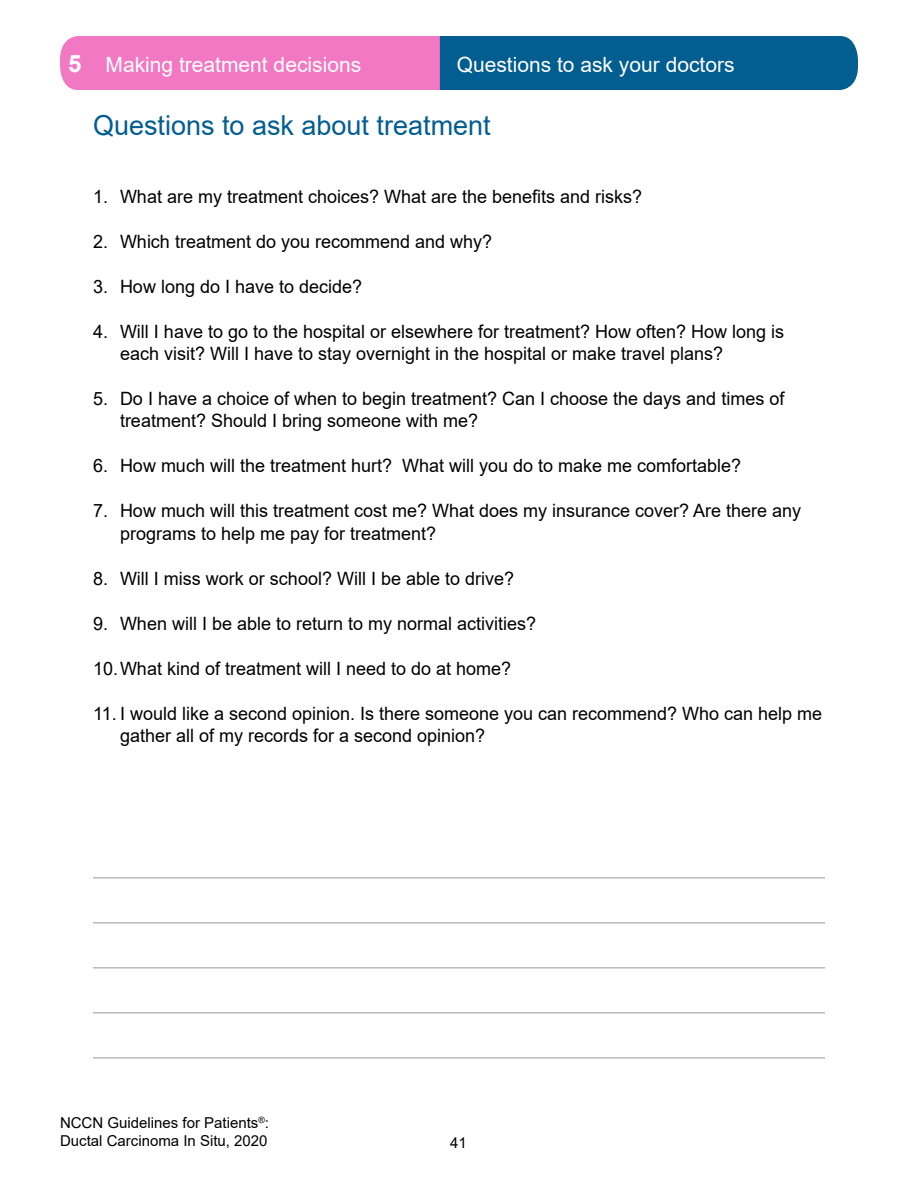
<style>
.page{position:relative;width:918px;height:1188px;background:#fff}
.page>*{position:absolute;margin:0;border:0;box-sizing:border-box;transform-origin:0 0}
.t1{font:27.6px "Arial";color:#025d91}
.t2{font:21px "Arial";color:#fff}
.t3{font:18.3px/22.5px "Arial";color:#000}
.t4{font:15px/18px "Arial";color:#000}
.s1{font-weight:700;font-size:24px}
</style>
<div class="page">
<svg style="left:60px;top:36px;width:798px;height:54px;background:#756aa9"></svg>
<hr style="left:93px;top:878px;width:732px;height:1px;background:#96989a">
<hr style="left:93px;top:922px;width:732px;height:1px;background:#96989a">
<hr style="left:93px;top:968px;width:732px;height:1px;background:#96989a">
<hr style="left:93px;top:1012px;width:732px;height:1px;background:#96989a">
<hr style="left:93px;top:1058px;width:732px;height:1px;background:#96989a">
<p class="t2" style="left:68px;top:50px;width:294px"><span class="s1">5</span> Making treatment decisions</p>
<p class="t2" style="left:457px;top:50px;width:279px">Questions to ask your doctors</p>
<h1 class="t1" style="left:93px;top:106px;width:399px">Questions to ask about treatment</h1>
<p class="t3" style="left:93px;top:185px;width:551px">1. What are my treatment choices? What are the benefits and risks?</p>
<p class="t3" style="left:93px;top:230px;width:401px">2. Which treatment do you recommend and why?</p>
<p class="t3" style="left:93px;top:275px;width:271px">3. How long do I have to decide?</p>
<p class="t3" style="left:120px;top:320px;width:666px;text-indent:-27px">4. Will I have to go to the hospital or elsewhere for treatment? How often? How long is each visit? Will I have to stay overnight in the hospital or make travel plans?</p>
<p class="t3" style="left:120px;top:387px;width:666px;text-indent:-27px">5. Do I have a choice of when to begin treatment? Can I choose the days and times of treatment? Should I bring someone with me?</p>
<p class="t3" style="left:93px;top:455px;width:650px">6. How much will the treatment hurt? What will you do to make me comfortable?</p>
<p class="t3" style="left:120px;top:500px;width:683px;text-indent:-27px">7. How much will this treatment cost me? What does my insurance cover? Are there any programs to help me pay for treatment?</p>
<p class="t3" style="left:93px;top:567px;width:423px">8. Will I miss work or school? Will I be able to drive?</p>
<p class="t3" style="left:93px;top:612px;width:445px">9. When will I be able to return to my normal activities?</p>
<p class="t3" style="left:93px;top:657px;width:420px">10.What kind of treatment will I need to do at home?</p>
<p class="t3" style="left:120px;top:702px;width:704px;text-indent:-27px">11. I would like a second opinion. Is there someone you can recommend? Who can help me gather all of my records for a second opinion?</p>
<p class="t4" style="left:60px;top:1114px;width:211px">NCCN Guidelines for Patients<sup>®</sup>:<br>Ductal Carcinoma In Situ, 2020</p>
<p class="t4" style="left:450px;top:1133px;width:18px">41</p>
</div>
